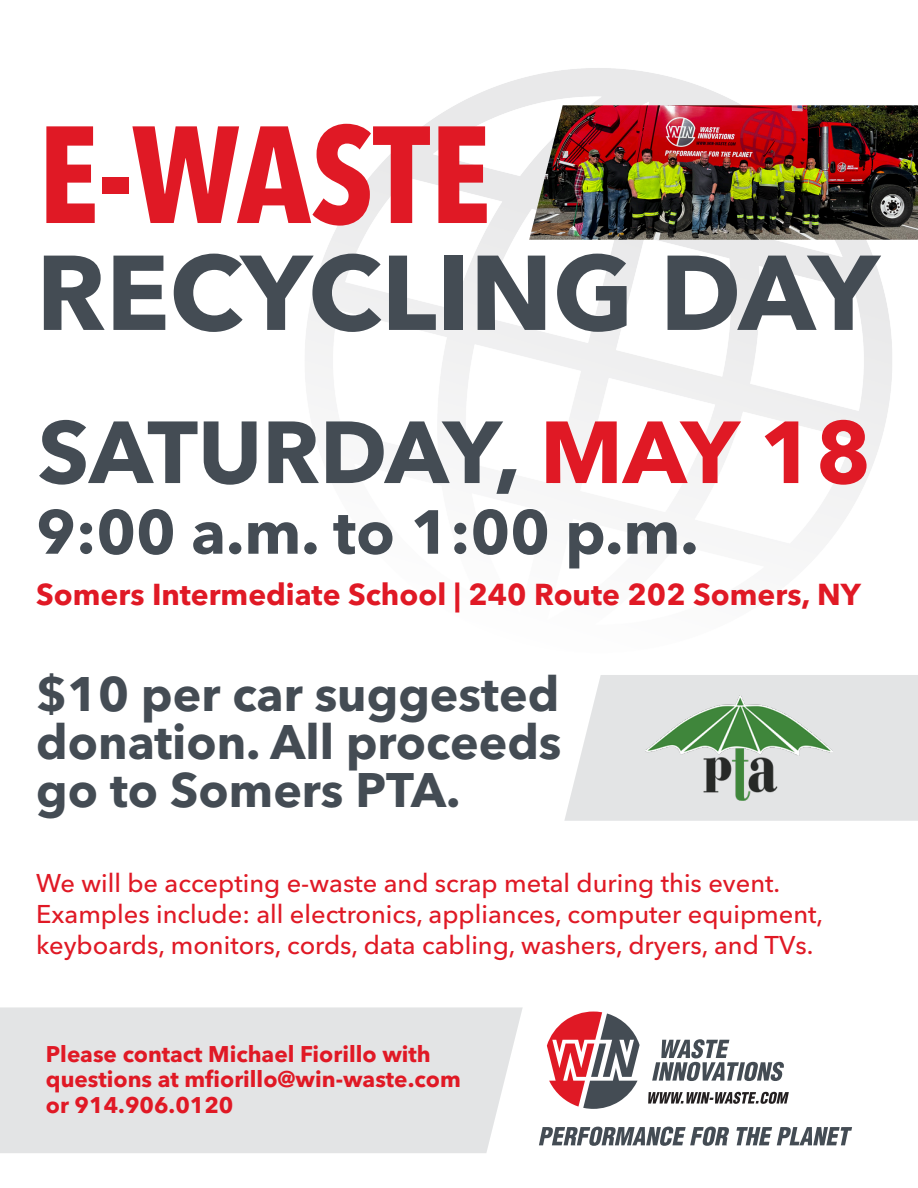
<style>
.page{position:relative;width:918px;height:1188px;background:#fff}
.page>*{position:absolute;margin:0;border:0;box-sizing:border-box;transform-origin:0 0}
.t1{font:700 condensed 136.5px "Avenir Next LT Pro";letter-spacing:-.005em;color:#e01925}
.t2{font:700 105px "Avenir Next LT Pro";color:#444c54}
.t3{font:700 87px "Avenir Next LT Pro";color:#444c54}
.t4{font:700 61.5px "Avenir Next LT Pro";color:#444c54}
.t5{font:700 48px "Avenir Next LT Pro";color:#444c54}
.t6{font:700 30px "Avenir Next LT Pro";color:#e01925}
.t7{font:500 25.5px/30.6px "Avenir Next LT Pro";color:#e01925}
.t8{font:700 22.5px/25.5px "Avenir Next LT Pro";color:#e01925}
.s1{color:#e01925}
</style>
<div class="page">
<svg style="left:564px;top:692px;width:354px;height:129px;background:#e5e6e7"></svg>
<img style="left:529px;top:105px;width:389px;height:135px">
<div style="left:0;top:1007px;width:523px;height:146px;background:#e3e4e5"></div>
<svg style="left:539px;top:1127px;width:190px;height:19px"></svg>
<svg style="left:736px;top:1127px;width:116px;height:18px"></svg>
<svg style="left:648px;top:1092px;width:141px;height:12px"></svg>
<svg style="left:652px;top:1039px;width:132px;height:42px"></svg>
<svg style="left:547px;top:1012px;width:93px;height:97px"></svg>
<img style="left:646px;top:695px;width:187px;height:106px">
<p class="t1" style="left:38px;top:91px;width:455px">E-WASTE</p>
<p class="t2" style="left:36px;top:229px;width:844px">RECYCLING DAY</p>
<p class="t3" style="left:38px;top:399px;width:835px">SATURDAY, <span class="s1">MAY 18</span></p>
<p class="t4" style="left:36px;top:494px;width:664px">9:00 a.m. to 1:00 p.m.</p>
<p class="t6" style="left:36px;top:576px;width:826px">Somers Intermediate School | 240 Route 202 Somers, NY</p>
<p class="t5" style="left:36px;top:664px;width:525px">$10 per car suggested</p>
<p class="t5" style="left:36px;top:712px;width:527px">donation. All proceeds</p>
<p class="t5" style="left:36px;top:760px;width:426px">go to Somers PTA.</p>
<p class="t7" style="left:36px;top:868px;width:745px">We will be accepting e-waste and scrap metal during this event.</p>
<p class="t7" style="left:36px;top:899px;width:788px">Examples include: all electronics, appliances, computer equipment, keyboards, monitors, cords, data cabling, washers, dryers, and TVs.</p>
<p class="t8" style="left:46px;top:1041px;width:416px">Please contact Michael Fiorillo with questions at mfiorillo@win-waste.com</p>
<p class="t8" style="left:46px;top:1092px;width:189px">or 914.906.0120</p>
</div>
